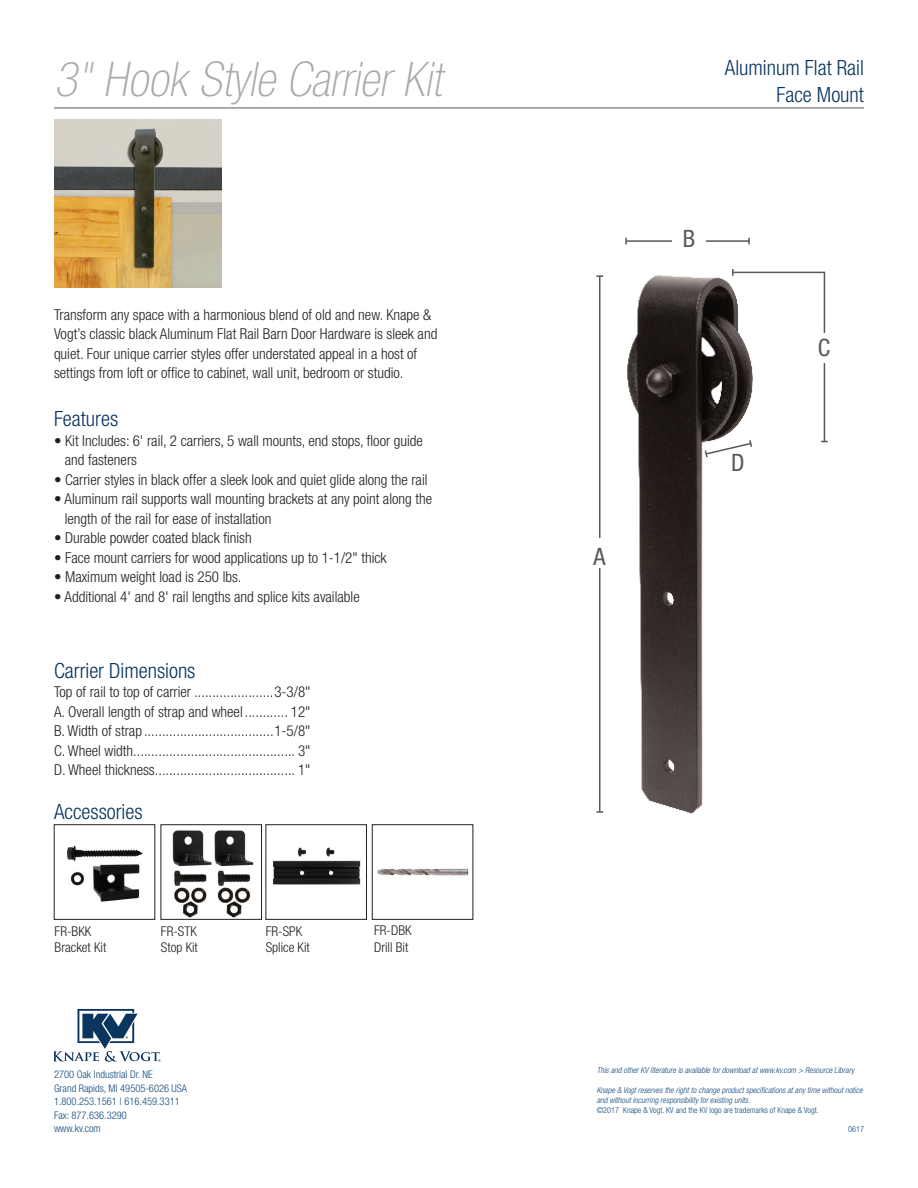
<style>
.page{position:relative;width:918px;height:1188px;background:#fff}
.page>*{position:absolute;margin:0;border:0;box-sizing:border-box;transform-origin:0 0}
.t1{font:italic 100 condensed 48px "Helvetica Neue";color:#a8a9ad}
.t2{font:condensed 24px "Helvetica Neue";color:#57585a}
.t3{font:300 condensed 21px "Helvetica Neue";color:#0a355e}
.t4{font:300 condensed 15px/19.5px "Helvetica Neue";color:#231f20}
.t5{font:300 condensed 13.5px "Helvetica Neue";color:#231f20}
.t6{font:300 condensed 10.5px "Helvetica Neue";color:#144a7c}
.t7{font:italic 300 condensed 8.25px/9.9px "Helvetica Neue";color:#144a7c}
.t8{font:300 condensed 8.25px "Helvetica Neue";color:#144a7c}
</style>
<div class="page">
<hr style="left:54px;top:108px;width:810px;height:1px;background:#57585a">
<img style="left:54px;top:120px;width:168px;height:167px">
<img style="left:625px;top:237px;width:125px;height:577px">
<hr style="left:626px;top:240px;width:123px;height:2px;background:#57585a">
<div style="left:672px;top:226px;width:34px;height:30px;background:#fff"></div>
<svg style="left:704px;top:269px;width:124px;height:190px"></svg>
<div style="left:807px;top:333px;width:34px;height:30px;background:#fff"></div>
<hr style="left:599px;top:276px;width:2px;height:536px;background:#57585a">
<svg style="left:596px;top:275px;width:7px;height:2px"></svg>
<svg style="left:596px;top:811px;width:7px;height:2px"></svg>
<div style="left:582px;top:538px;width:34px;height:30px;background:#fff"></div>
<img style="left:272px;top:847px;width:89px;height:38px">
<div style="left:266px;top:825px;width:101px;height:95px;border:1px solid #231f20"></div>
<img style="left:172px;top:830px;width:82px;height:88px">
<div style="left:161px;top:825px;width:101px;height:95px;border:1px solid #231f20"></div>
<img style="left:377px;top:868px;width:92px;height:8px">
<div style="left:372px;top:825px;width:101px;height:95px;border:1px solid #231f20"></div>
<img style="left:67px;top:845px;width:76px;height:57px">
<svg style="left:54px;top:1009px;width:107px;height:53px"></svg>
<p class="t1" style="left:54px;top:52px;width:398px">3"Hook Style CarrierKit</p>
<p class="t4" style="left:54px;top:305px;width:385px">Transform any space with a harmonious blend of old and new. Knape &amp; Vogt’s classic black Aluminum Flat Rail Barn Door Hardware is sleek and quiet. Four unique carrier styles offer understated appeal in a host of settings from loft or office to cabinet, wall unit, bedroom or studio.</p>
<p class="t3" style="left:54px;top:407px;width:66px">Features</p>
<p class="t4" style="left:65px;top:431px;width:360px;text-indent:-11px">• Kit Includes: 6' rail, 2 carriers, 5 wall mounts, end stops, floor guide and fasteners</p>
<p class="t4" style="left:54px;top:470px;width:375px">• Carrier styles in black offer a sleek look and quiet glide along the rail</p>
<p class="t4" style="left:65px;top:489px;width:369px;text-indent:-11px">• Aluminum rail supports wall mounting brackets at any point along the length of the rail for ease of installation</p>
<p class="t4" style="left:54px;top:528px;width:199px">• Durable powder coated black finish</p>
<p class="t4" style="left:54px;top:548px;width:334px">• Face mount carriers for wood applications up to 1-1/2" thick</p>
<p class="t4" style="left:54px;top:567px;width:189px">• Maximum weight load is 250 lbs.</p>
<p class="t4" style="left:54px;top:587px;width:307px">• Additional 4' and 8' rail lengths and splice kits available</p>
<p class="t3" style="left:54px;top:658px;width:143px">Carrier Dimensions</p>
<p class="t4" style="left:54px;top:682px;width:258px;text-align:justify">Top of rail to top of carrier ......................3-3/8" A. Overall length of strap and wheel ............ 12" B. Width of strap ....................................1-5/8" C. Wheel width............................................. 3" D. Wheel thickness....................................... 1"</p>
<p class="t3" style="left:54px;top:799px;width:90px">Accessories</p>
<p class="t5" style="left:55px;top:923px;width:38px">FR-BKK</p>
<p class="t5" style="left:55px;top:940px;width:53px">Bracket Kit</p>
<p class="t5" style="left:161px;top:923px;width:37px">FR-STK</p>
<p class="t5" style="left:161px;top:940px;width:38px">Stop Kit</p>
<p class="t6" style="left:54px;top:1069px;width:100px">2700 Oak Industrial Dr. NE</p>
<p class="t6" style="left:54px;top:1082px;width:135px">Grand Rapids, MI 49505-6026 USA</p>
<p class="t6" style="left:54px;top:1096px;width:127px">1.800.253.1561 | 616.459.3311</p>
<p class="t6" style="left:54px;top:1109px;width:74px">Fax: 877.636.3290</p>
<p class="t6" style="left:54px;top:1123px;width:48px">www.kv.com</p>
<p class="t5" style="left:266px;top:923px;width:38px">FR-SPK</p>
<p class="t5" style="left:266px;top:940px;width:46px">Splice Kit</p>
<p class="t5" style="left:374px;top:923px;width:39px">FR-DBK</p>
<p class="t5" style="left:374px;top:939px;width:36px">Drill Bit</p>
<p class="t2" style="left:593px;top:542px;width:13px">A</p>
<p class="t3" style="left:725px;top:56px;width:141px">Aluminum Flat Rail</p>
<p class="t3" style="left:777px;top:83px;width:89px">Face Mount</p>
<p class="t2" style="left:683px;top:225px;width:14px">B</p>
<p class="t2" style="left:731px;top:448px;width:15px">D</p>
<p class="t2" style="left:818px;top:334px;width:14px">C</p>
<p class="t7" style="left:597px;top:1065px;width:259px">This and other KV literature is available for download at www.kv.com &gt; Resource Library</p>
<p class="t7" style="left:597px;top:1085px;width:267px">Knape &amp; Vogt reserves the right to change product specifications at any time without notice and without incurring responsibility for existing units.</p>
<p class="t8" style="left:597px;top:1105px;width:223px">©2017 Knape &amp; Vogt. KV and the KV logo are trademarks of Knape &amp; Vogt.</p>
<p class="t8" style="left:848px;top:1125px;width:17px">0617</p>
</div>
